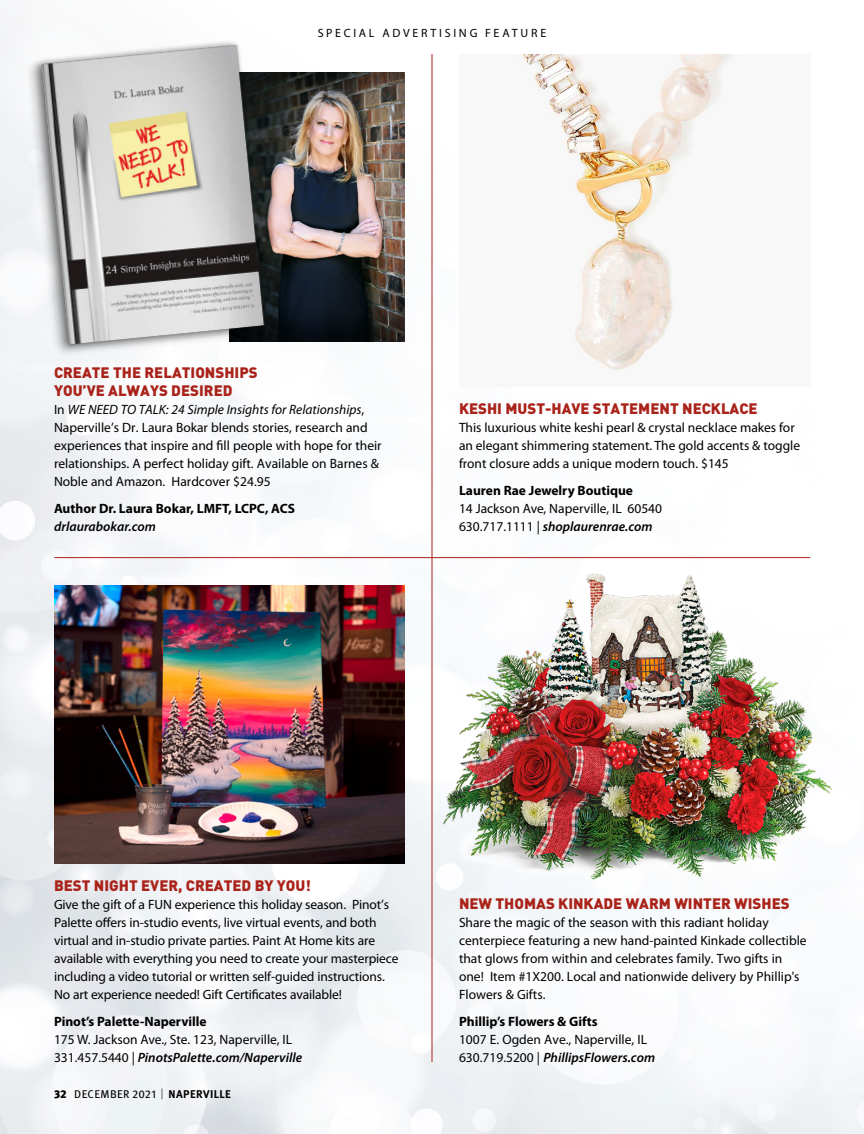
<style>
.page{position:relative;width:864px;height:1134px;background:#fff}
.page>*{position:absolute;margin:0;border:0;box-sizing:border-box;transform-origin:0 0}
.t1{font:900 15px/18px "DIN";color:#aa231a}
.t2{font:13.5px/18px "Myriad Pro";color:#000}
.t3{font:700 13.5px "Myriad Pro";color:#000}
.t4{font:italic 600 13.5px "Myriad Pro";color:#000}
.t5{font:12px "Myriad Pro";letter-spacing:.225em;color:#000}
.t6{font:11.25px "Meta Pro";letter-spacing:.025em;color:#000}
.s1{font-style:italic}
.s2{font-weight:600;font-style:italic}
.s3{font-weight:900}
.s4{font-weight:300}
.s5{font-weight:700}
</style>
<div class="page">
<hr style="left:432px;top:54px;width:1px;height:1008px;background:#aa231a">
<hr style="left:54px;top:557px;width:756px;height:1px;background:#aa231a">
<img style="left:459px;top:54px;width:351px;height:333px">
<img style="left:432px;top:540px;width:408px;height:360px">
<img style="left:54px;top:585px;width:351px;height:279px">
<img style="left:351px;top:72px;width:54px;height:270px">
<img style="left:0;top:2px;width:351px;height:382px">
<p class="t5" style="left:318px;top:26px;width:230px">SPECIAL ADVERTISING FEATURE</p>
<p class="t1" style="left:54px;top:363px;width:205px">CREATE THE RELATIONSHIPS<br>YOU’VE ALWAYS DESIRED</p>
<p class="t2" style="left:54px;top:401px;width:329px">In <span class="s1">WE NEED TO TALK: 24 Simple Insights for Relationships</span>, Naperville’s Dr. Laura Bokar blends stories, research and experiences that inspire and fill people with hope for their relationships. A perfect holiday gift. Available on Barnes &amp; Noble and Amazon. Hardcover $24.95</p>
<p class="t3" style="left:54px;top:501px;width:243px">Author Dr. Laura Bokar, LMFT, LCPC, ACS</p>
<p class="t4" style="left:54px;top:518px;width:103px">drlaurabokar.com</p>
<p class="t1" style="left:459px;top:399px;width:300px">KESHI MUST-HAVE STATEMENT NECKLACE</p>
<p class="t2" style="left:459px;top:419px;width:343px">This luxurious white keshi pearl &amp; crystal necklace makes for an elegant shimmering statement. The gold accents &amp; toggle front closure adds a unique modern touch. $145</p>
<p class="t3" style="left:459px;top:483px;width:176px">Lauren Rae Jewelry Boutique</p>
<p class="t2" style="left:459px;top:500px;width:205px">14 Jackson Ave, Naperville, IL 60540<br>630.717.1111 | <span class="s2">shoplaurenrae.com</span></p>
<p class="t1" style="left:54px;top:876px;width:258px">BEST NIGHT EVER, CREATED BY YOU!</p>
<p class="t2" style="left:54px;top:896px;width:346px">Give the gift of a FUN experience this holiday season. Pinot’s Palette offers in-studio events, live virtual events, and both virtual and in-studio private parties. Paint At Home kits are available with everything you need to create your masterpiece including a video tutorial or written self-guided instructions.<br>No art experience needed! Gift Certificates available!</p>
<p class="t3" style="left:54px;top:1014px;width:154px">Pinot’s Palette-Naperville</p>
<p class="t2" style="left:54px;top:1031px;width:250px">175 W. Jackson Ave., Ste. 123, Naperville, IL<br>331.457.5440 | <span class="s2">PinotsPalette.com/Naperville</span></p>
<p class="t6" style="left:54px;top:1085px;width:178px"><span class="s3">32</span> DECEMBER 2021 <span class="s4">|</span> <span class="s5">NAPERVILLE</span></p>
<p class="t1" style="left:459px;top:894px;width:332px">NEW THOMAS KINKADE WARM WINTER WISHES</p>
<p class="t2" style="left:459px;top:914px;width:349px">Share the magic of the season with this radiant holiday centerpiece featuring a new hand-painted Kinkade collectible that glows from within and celebrates family. Two gifts in one! Item #1X200. Local and nationwide delivery by Phillip's Flowers &amp; Gifts.</p>
<p class="t3" style="left:459px;top:1014px;width:140px">Phillip’s Flowers &amp; Gifts</p>
<p class="t2" style="left:459px;top:1031px;width:198px">1007 E. Ogden Ave., Naperville, IL<br>630.719.5200 | <span class="s2">PhillipsFlowers.com</span></p>
</div>
